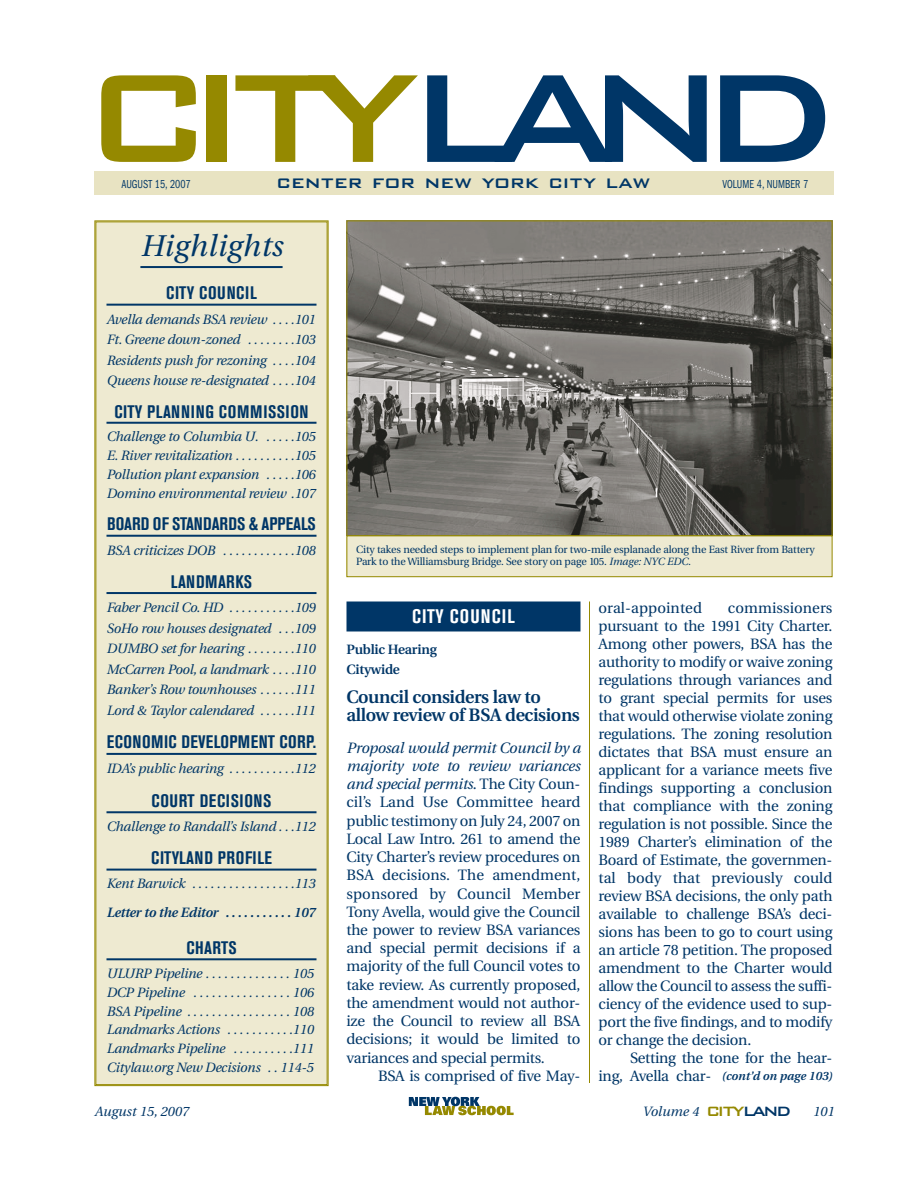
<style>
.page{position:relative;width:918px;height:1188px;background:#fff}
.page>*{position:absolute;margin:0;border:0;box-sizing:border-box;transform-origin:0 0}
.t1{font:500 167.55px "Bank Gothic BT";letter-spacing:-.185em;color:#958900}
.t2{font:italic 30px "Utopia";letter-spacing:.01em;color:#003667}
.t3{font:500 22.5px "Bank Gothic BT";color:#003667}
.t4{font:700 condensed 19.5px "Akzidenz Grotesk BE";letter-spacing:.055em;color:#fff}
.t5{font:700 condensed 18px "Akzidenz Grotesk BE";letter-spacing:.025em;color:#003667}
.t6{font:600 18px/18.3px "Utopia";letter-spacing:-.02em;color:#003667}
.t7{font:700 condensed 18px "Akzidenz Grotesk BE";letter-spacing:-.005em;color:#003667}
.t8{font:15px/18px "Utopia";letter-spacing:-.015em;color:#003667;text-align:justify}
.t9{font:15px "Utopia";letter-spacing:.005em;color:#003667}
.t10{font:italic 13.5px/20.4px "Utopia";letter-spacing:-.015em;color:#003667;text-align:justify}
.t11{font:italic 600 13.5px "Utopia";letter-spacing:-.015em;color:#003667}
.t12{font:600 13.5px/19.8px "Utopia";letter-spacing:-.015em;color:#003667}
.t13{font:italic 600 12px "Utopia";color:#003667}
.t14{font:condensed 12px "Franklin Gothic";color:#003667;scale:.85 1}
.t15{font:10.5px/12px "Utopia";letter-spacing:-.015em;color:#003667}
.s1{color:#003667}
.s2{font-style:italic}
.s3{font-weight:400;font-style:normal;font-size:15px}
.s4{font-family:"Bank Gothic BT";font-weight:500;font-style:normal;font-size:18px;color:#958900}
.s5{font-family:"Bank Gothic BT";font-weight:500;font-style:normal;font-size:18px}
</style>
<div class="page">
<div style="left:94px;top:171px;width:740px;height:24px;background:#e8e3c2"></div>
<svg style="left:409px;top:1097px;width:105px;height:18px"></svg>
<hr style="left:589px;top:602px;width:1px;height:481px;background:#958900">
<div style="left:346px;top:602px;width:234px;height:30px;background:#003667"></div>
<img style="left:348px;top:222px;width:482px;height:312px">
<div style="left:346px;top:220px;width:486px;height:316px;border:1px solid #958900"></div>
<div style="left:347px;top:536px;width:485px;height:41px;background:#eeead1"></div>
<div style="left:346px;top:536px;width:486px;height:41px;border:1px solid #958900"></div>
<div style="left:96px;top:222px;width:231px;height:863px;background:#eeead1"></div>
<hr style="left:140px;top:266px;width:143px;height:1px;background:#003667">
<hr style="left:140px;top:267px;width:143px;height:1px;background:#003667">
<hr style="left:106px;top:304px;width:210px;height:1px;background:#003667">
<hr style="left:106px;top:305px;width:210px;height:1px;background:#003667">
<hr style="left:106px;top:422px;width:210px;height:1px;background:#003667">
<hr style="left:106px;top:423px;width:210px;height:1px;background:#003667">
<hr style="left:106px;top:535px;width:210px;height:1px;background:#003667">
<hr style="left:106px;top:536px;width:210px;height:1px;background:#003667">
<hr style="left:106px;top:592px;width:210px;height:1px;background:#003667">
<hr style="left:106px;top:593px;width:210px;height:1px;background:#003667">
<hr style="left:106px;top:753px;width:210px;height:1px;background:#003667">
<hr style="left:106px;top:754px;width:210px;height:1px;background:#003667">
<hr style="left:106px;top:812px;width:210px;height:1px;background:#003667">
<hr style="left:106px;top:813px;width:210px;height:1px;background:#003667">
<hr style="left:106px;top:869px;width:210px;height:1px;background:#003667">
<hr style="left:106px;top:870px;width:210px;height:1px;background:#003667">
<hr style="left:106px;top:959px;width:210px;height:1px;background:#003667">
<hr style="left:106px;top:960px;width:210px;height:1px;background:#003667">
<h1 class="t1" style="left:81px;top:6px;width:760px">CITY<span class="s1">LAND</span></h1>
<p class="t14" style="left:122px;top:180px;width:83px">AUGUST 15, 2007</p>
<h3 class="t3" style="left:277px;top:167px;width:375px">center for new york city law</h3>
<p class="t14" style="left:723px;top:180px;width:102px">VOLUME 4, NUMBER 7</p>
<h2 class="t2" style="left:140px;top:234px;width:144px">Highlights</h2>
<p class="t5" style="left:166px;top:286px;width:92px">CITY COUNCIL</p>
<p class="t10" style="left:106px;top:310px;width:210px">Avella demands BSA review . . . .101<br>Ft. Greene down-zoned . . . . . . . .103<br>Residents push for rezoning . . . .104<br>Queens house re-designated . . . .104</p>
<p class="t5" style="left:114px;top:405px;width:196px">CITY PLANNING COMMISSION</p>
<p class="t10" style="left:106px;top:428px;width:210px;line-height:18.9px">Challenge to Columbia U. . . . . .105<br>E. River revitalization . . . . . . . . . .105<br>Pollution plant expansion . . . . .106<br>Domino environmental review .107</p>
<p class="t7" style="left:107px;top:517px;width:210px">BOARD OF STANDARDS &amp; APPEALS</p>
<p class="t10" style="left:106px;top:542px;width:210px">BSA criticizes DOB . . . . . . . . . . . .108</p>
<p class="t5" style="left:171px;top:575px;width:83px">LANDMARKS</p>
<p class="t10" style="left:106px;top:599px;width:210px">Faber Pencil Co. HD . . . . . . . . . . .109<br>SoHo row houses designated . . .109<br>DUMBO set for hearing . . . . . . . .110<br>McCarren Pool, a landmark . . . .110<br>Banker’s Row townhouses . . . . . .111<br>Lord &amp; Taylor calendared . . . . . .111</p>
<p class="t5" style="left:107px;top:736px;width:211px">ECONOMIC DEVELOPMENT CORP.</p>
<p class="t10" style="left:106px;top:760px;width:210px">IDA’s public hearing . . . . . . . . . . .112</p>
<p class="t5" style="left:151px;top:794px;width:122px">COURT DECISIONS</p>
<p class="t10" style="left:106px;top:817px;width:210px">Challenge to Randall’s Island . . .112</p>
<p class="t5" style="left:151px;top:852px;width:122px">CITYLAND PROFILE</p>
<p class="t10" style="left:106px;top:874px;width:210px">Kent Barwick . . . . . . . . . . . . . . . . .113</p>
<p class="t11" style="left:106px;top:907px;width:210px">Letter to the Editor . . . . . . . . . . . 107</p>
<p class="t5" style="left:186px;top:941px;width:52px">CHARTS</p>
<p class="t10" style="left:106px;top:965px;width:209px;line-height:18.9px">ULURP Pipeline . . . . . . . . . . . . . . 105<br>DCP Pipeline . . . . . . . . . . . . . . . . 106<br>BSA Pipeline . . . . . . . . . . . . . . . . . 108<br>Landmarks Actions . . . . . . . . . . .110<br>Landmarks Pipeline . . . . . . . . . .111<br>Citylaw.org New Decisions . . 114-5</p>
<p class="t15" style="left:356px;top:544px;width:460px">City takes needed steps to implement plan for two-mile esplanade along the East River from Battery<br>Park to the Williamsburg Bridge. See story on page 105. <span class="s2">Image: NYC EDC.</span></p>
<h3 class="t4" style="left:412px;top:609px;width:104px">CITY COUNCIL</h3>
<p class="t12" style="left:346px;top:641px;width:92px">Public Hearing<br>Citywide</p>
<p class="t6" style="left:346px;top:689px;width:235px">Council considers law to allow review of BSA decisions</p>
<p class="t8" style="left:346px;top:740px;width:236px"><span class="s2">Proposal would permit Council by a majority vote to review variances and special permits</span>. The City Coun&shy;cil’s Land Use Committee heard public testimony on July 24, 2007 on Local Law Intro. 261 to amend the City Charter’s review procedures on BSA decisions. The amendment, sponsored by Council Member Tony Avella, would give the Council the power to review BSA variances and special permit decisions if a majority of the full Council votes to take review. As currently proposed, the amendment would not author&shy;ize the Council to review all BSA decisions; it would be limited to variances and special permits.</p>
<p class="t8" style="left:378px;top:1068px;width:204px">BSA is comprised of five May-</p>
<p class="t9" style="left:598px;top:601px;width:105px">oral-appointed</p>
<p class="t8" style="left:598px;top:600px;width:236px;text-indent:129px">commissioners pursuant to the 1991 City Charter.<br>Among other powers, BSA has the authority to modify or waive zoning regulations through variances and to grant special permits for uses that would otherwise violate zoning regulations. The zoning resolution dictates that BSA must ensure an applicant for a variance meets five findings supporting a conclusion that compliance with the zoning regulation is not possible. Since the 1989 Charter’s elimination of the Board of Estimate, the governmen&shy;tal body that previously could review BSA decisions, the only path available to challenge BSA’s deci&shy;sions has been to go to court using an article 78 petition. The proposed amendment to the Charter would allow the Council to assess the suffi&shy;ciency of the evidence used to sup&shy;port the five findings, and to modify or change the decision.</p>
<p class="t8" style="left:630px;top:1050px;width:204px">Setting the tone for the hear-</p>
<p class="t13" style="left:598px;top:1071px;width:235px"><span class="s3">ing, Avella char-</span> (cont’d on page 103)</p>
<p class="t10" style="left:94px;top:1102px;width:96px">August 15, 2007</p>
<p class="t10" style="left:643px;top:1102px;width:150px">Volume 4 <span class="s4">CITY</span><span class="s5">LAND</span></p>
<p class="t10" style="left:813px;top:1102px;width:23px">101</p>
</div>
